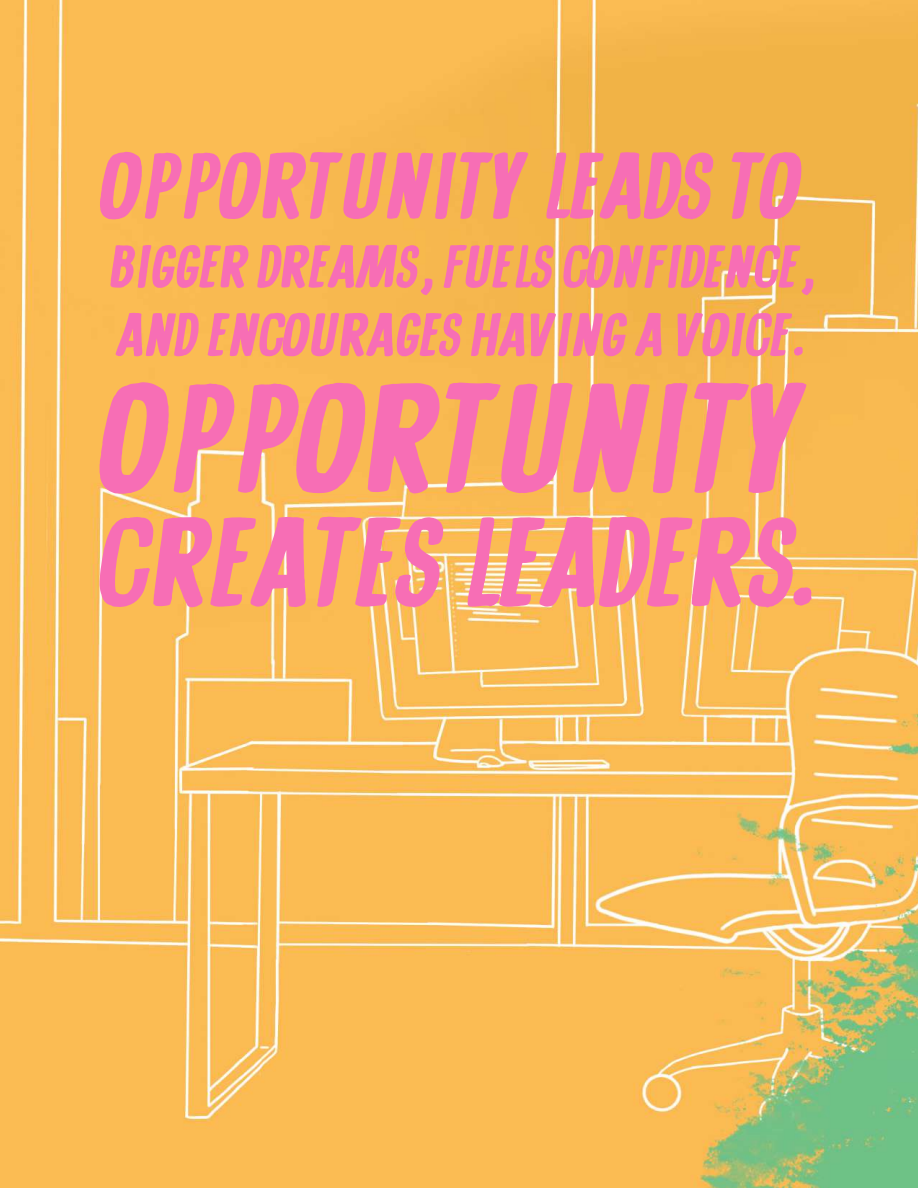
<style>
.page{position:relative;width:918px;height:1188px;background:#fff}
.page>*{position:absolute;margin:0;border:0;box-sizing:border-box;transform-origin:0 0}
.t1{font:italic 156px "Lobster Hand";color:#f76eb5}
.t2{font:italic 127.5px "Lobster Hand";color:#f76eb5}
.t3{font:italic 94.5px "Lobster Hand";color:#f76eb5}
.t4{font:italic 61.5px "Lobster Hand";color:#f76eb5}
.t5{font:italic 60.75px "Lobster Hand";color:#f76eb5}
</style>
<div class="page">
<img style="left:0;top:0;width:918px;height:1188px">
<h3 class="t3" style="left:101px;top:126px;width:704px">OPPORTUNITY LEADS TO</h3>
<p class="t5" style="left:110px;top:228px;width:705px">BIGGER DREAMS, FUELS CONFIDENCE,</p>
<p class="t4" style="left:119px;top:296px;width:687px">AND ENCOURAGES HAVING A VOICE.</p>
<h1 class="t1" style="left:101px;top:340px;width:710px">OPPORTUNITY</h1>
<h2 class="t2" style="left:101px;top:482px;width:716px">CREATES LEADERS.</h2>
</div>
